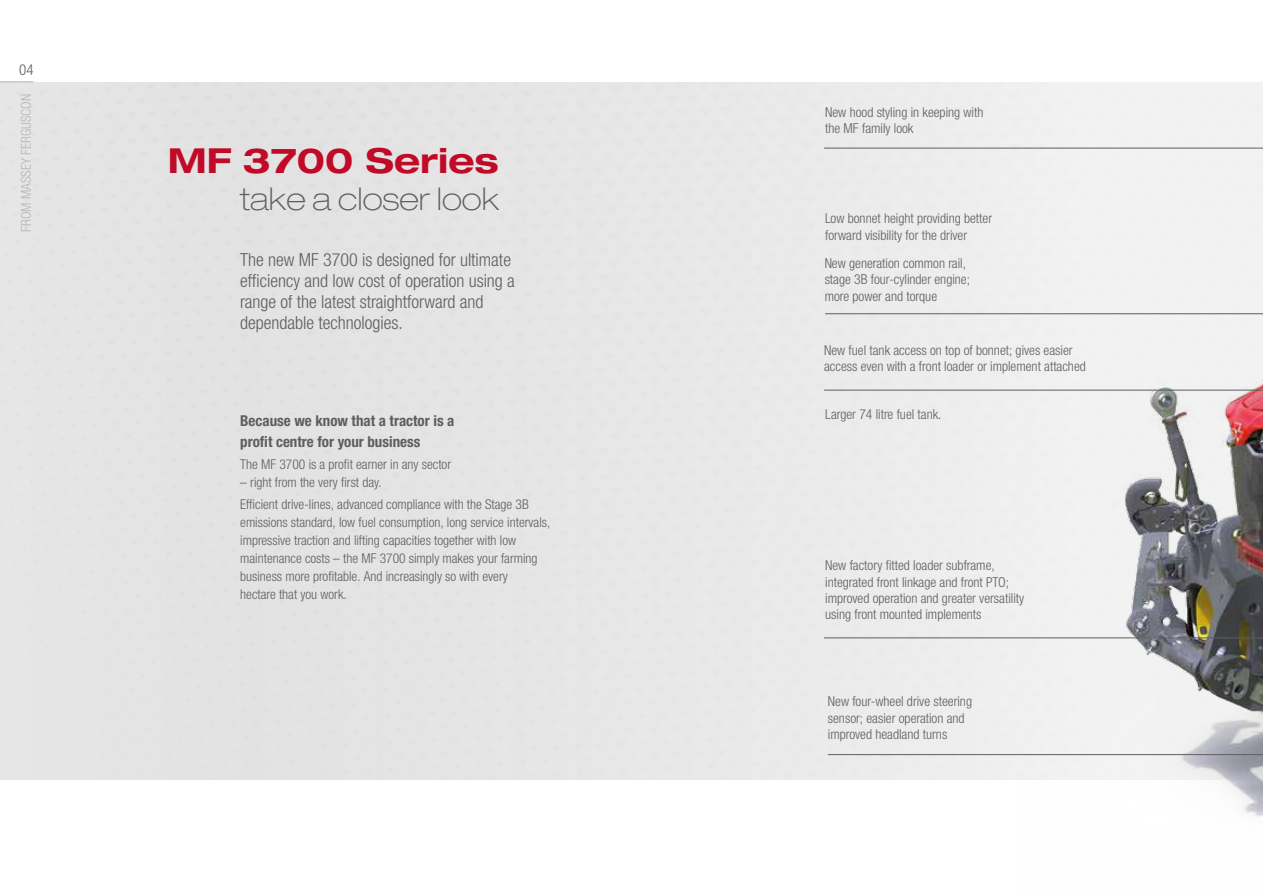
<style>
.page{position:relative;width:1263px;height:893px;background:#fff}
.page>*{position:absolute;margin:0;border:0;box-sizing:border-box;transform-origin:0 0}
.t1{font:700 expanded 34.5px "Helvetica Neue LTW1 G";color:#c10a27}
.t2{font:100 expanded 31.5px "Helvetica Neue LTW1 G";color:#5f5e5e}
.t3{font:300 condensed 18px/21px "Helvetica Neue LTW1 G";color:#5f5e5e}
.t4{font:700 condensed 15px/21px "Helvetica Neue LTW1 G";color:#5f5e5e}
.t5{font:300 condensed 15px "Helvetica Neue LTW1 G";color:#5f5e5e}
.t6{font:300 condensed 13.65px/16.4px "Helvetica Neue LTW1 G";color:#5f5e5e}
.t7{font:300 condensed 13.5px/18px "Helvetica Neue LTW1 G";color:#5f5e5e}
.t8{font:300 condensed 13.5px "Helvetica Neue LTW1 G";color:#b6b5b5}
</style>
<div class="page">
<div style="left:0;top:82px;width:204px;height:698px;background:#e4e4e4"></div>
<div style="left:204px;top:82px;width:1059px;height:698px;background:#e6e6e6"></div>
<img style="left:1022px;top:82px;width:241px;height:735px">
<div style="left:824px;top:147px;width:439px;height:166px;background:#f0f0f0"></div>
<svg style="left:824px;top:313px;width:439px;height:156px"></svg>
<hr style="left:824px;top:390px;width:439px;height:1px;background:#5f5e5e">
<svg style="left:824px;top:516px;width:439px;height:123px"></svg>
<svg style="left:828px;top:650px;width:435px;height:105px"></svg>
<hr style="left:0;top:81px;width:34px;height:1px;background:#b6b5b5">
<p class="t5" style="left:19px;top:61px;width:16px">04</p>
<p class="t8" style="left:18px;top:232px;width:139px;rotate:-90deg">FROM MASSEY FERGUSCON</p>
<h1 class="t1" style="left:168px;top:139px;width:332px">MF 3700 Series</h1>
<h2 class="t2" style="left:240px;top:179px;width:261px">take a closer look</h2>
<h3 class="t3" style="left:240px;top:249px;width:276px">The new MF 3700 is designed for ultimate efficiency and low cost of operation using a range of the latest straightforward and dependable technologies.</h3>
<p class="t4" style="left:240px;top:410px;width:216px">Because we know that a tractor is a profit centre for your business</p>
<p class="t7" style="left:240px;top:456px;width:212px">The MF 3700 is a profit earner in any sector</p>
<p class="t7" style="left:240px;top:471px;width:290px;line-height:22.2px">– right from the very first day.<br>Efficient drive-lines, advanced compliance with the Stage 3B</p>
<p class="t7" style="left:240px;top:514px;width:312px">emissions standard, low fuel consumption, long service intervals, impressive traction and lifting capacities together with low maintenance costs – the MF 3700 simply makes your farming business more profitable. And increasingly so with every<br>hectare that you work.</p>
<p class="t6" style="left:825px;top:104px;width:160px">New hood styling in keeping with the MF family look</p>
<p class="t6" style="left:825px;top:211px;width:168px">Low bonnet height providing better forward visibility for the driver</p>
<p class="t6" style="left:825px;top:255px;width:147px">New generation common rail, stage 3B four-cylinder engine; more power and torque</p>
<p class="t6" style="left:824px;top:342px;width:263px">New fuel tank access on top of bonnet; gives easier access even with a front loader or implement attached</p>
<p class="t6" style="left:825px;top:406px;width:118px">Larger 74 litre fuel tank.</p>
<p class="t6" style="left:825px;top:557px;width:200px">New factory fitted loader subframe, integrated front linkage and front PTO; improved operation and greater versatility using front mounted implements</p>
<p class="t6" style="left:828px;top:693px;width:146px">New four-wheel drive steering sensor; easier operation and improved headland turns</p>
</div>
